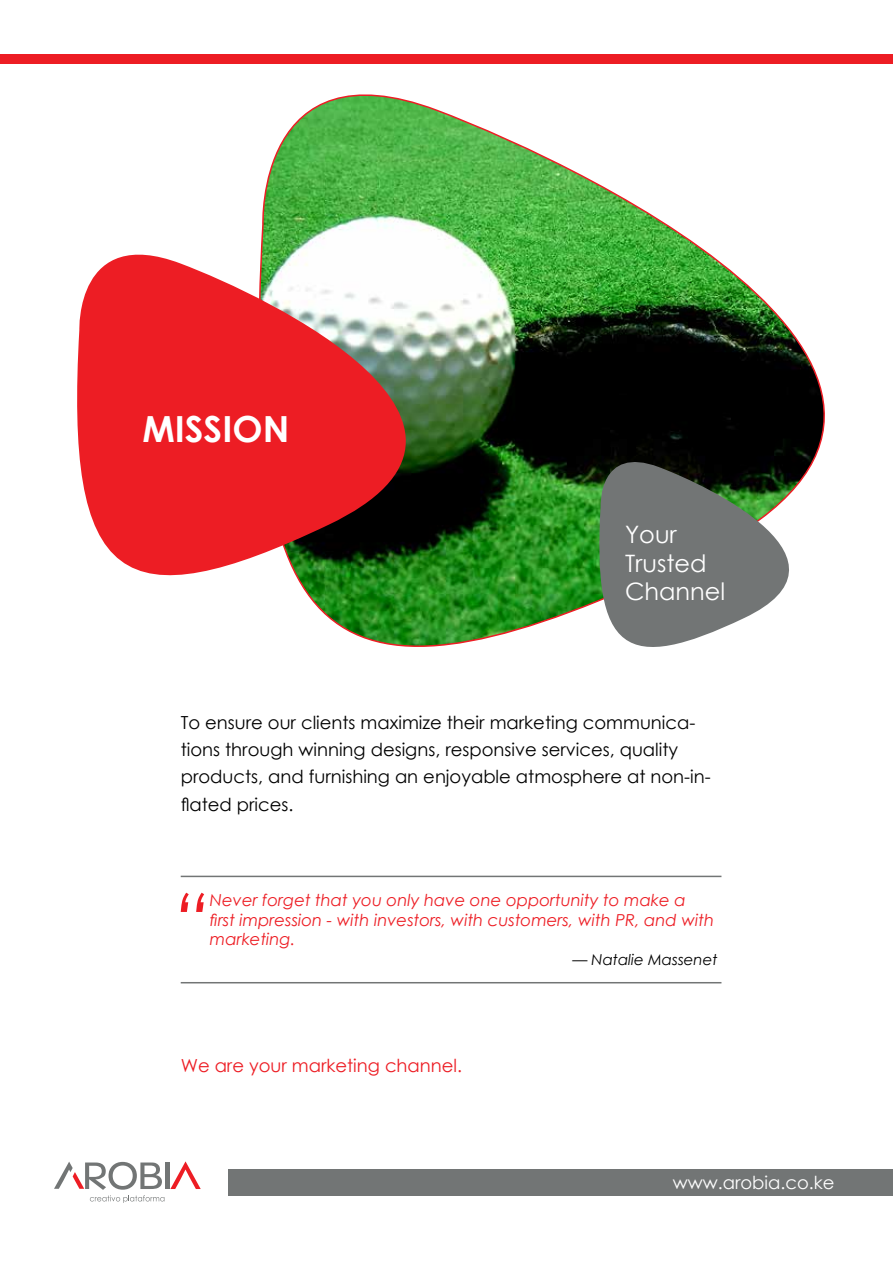
<style>
.page{position:relative;width:893px;height:1263px;background:#fff}
.page>*{position:absolute;margin:0;border:0;box-sizing:border-box;transform-origin:0 0}
.t1{font:italic 71.7px "Century Gothic";color:#ed1d24}
.t2{font:700 36px "Century Gothic";color:#fff}
.t3{font:24px/28.8px "Century Gothic";color:#fff}
.t4{font:18px/27.5px "Century Gothic";color:#000}
.t5{font:18px "Century Gothic";color:#ed1d24}
.t6{font:18px "Century Gothic";color:#fff}
.t7{font:italic 16.5px/19.8px "Century Gothic";color:#ed1d24}
.t8{font:italic 15px "Century Gothic";color:#000101}
</style>
<div class="page">
<div style="left:228px;top:1169px;width:665px;height:27px;background:#727575"></div>
<svg style="left:170px;top:1161px;width:31px;height:28px"></svg>
<div style="left:165px;top:1162px;width:5px;height:27px;background:#727575"></div>
<svg style="left:54px;top:1161px;width:110px;height:42px"></svg>
<div style="left:0;top:55px;width:893px;height:9px;background:#ed1d24"></div>
<hr style="left:181px;top:876px;width:540px;height:1px;background:#727575">
<hr style="left:181px;top:982px;width:540px;height:1px;background:#727575">
<svg style="left:237px;top:54px;width:656px;height:593px"></svg>
<svg style="left:77px;top:224px;width:458px;height:399px"></svg>
<svg style="left:592px;top:444px;width:272px;height:203px;fill:#727575"></svg>
<h2 class="t2" style="left:142px;top:401px;width:148px">MISSION</h2>
<h3 class="t3" style="left:625px;top:519px;width:102px">Your<br>Trusted<br>Channel</h3>
<p class="t4" style="left:181px;top:708px;width:531px">To ensure our clients maximize their marketing communica&shy;tions through winning designs, responsive services, quality products, and furnishing an enjoyable atmosphere at non-in&shy;flated prices.</p>
<h1 class="t1" style="left:174px;top:869px;width:37px">“</h1>
<p class="t7" style="left:210px;top:890px;width:506px">Never forget that you only have one opportunity to make a first impression - with investors, with customers, with PR, and with marketing.</p>
<p class="t8" style="left:572px;top:949px;width:147px">— Natalie Massenet</p>
<p class="t5" style="left:181px;top:1053px;width:283px">We are your marketing channel.</p>
<p class="t6" style="left:673px;top:1170px;width:163px">www.arobia.co.ke</p>
</div>
